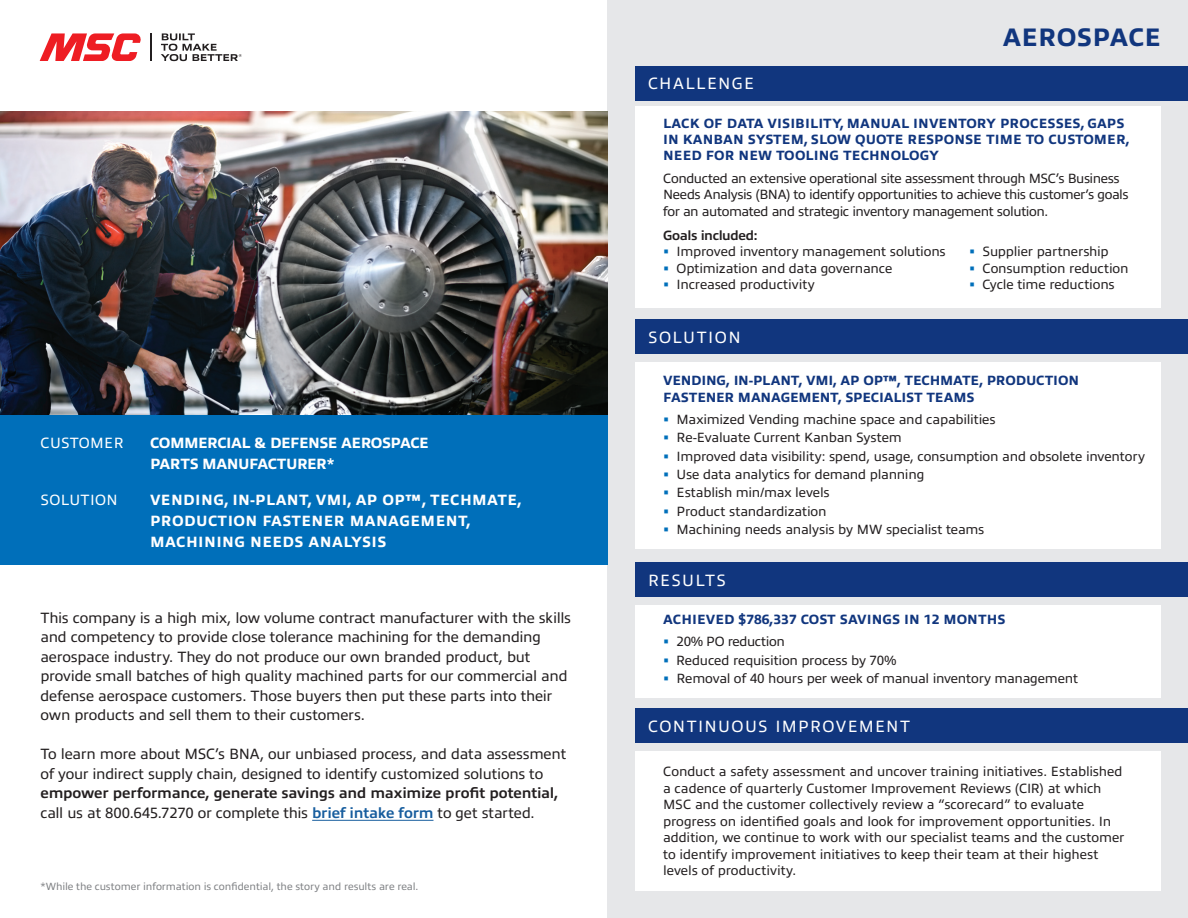
<style>
.page{position:relative;width:1188px;height:918px;background:#fff}
.page>*{position:absolute;margin:0;border:0;box-sizing:border-box;transform-origin:0 0}
.t1{font:800 25.5px "Allumi Std";letter-spacing:.005em;color:#11367e}
.t2{font:16.5px "Allumi Std";letter-spacing:.085em;color:#fff}
.t3{font:15px/19.5px "Allumi Std";letter-spacing:-.015em;color:#231f20}
.t4{font:700 15px/19.5px "Allumi Std";letter-spacing:-.01em;color:#231f20}
.t5{font:800 15px/21px "Allumi Std";letter-spacing:.025em;color:#fff}
.t6{font:800 15px/21px "Allumi Std";letter-spacing:-.035em;color:#fff}
.t7{font:15px "Allumi Std";letter-spacing:.025em;color:#fff}
.t8{font:13.5px/16.5px "Allumi Std";letter-spacing:-.01em;color:#231f20}
.t9{font:13.5px/16.5px "Allumi Std";letter-spacing:-.03em;color:#231f20}
.t10{font:800 13.5px/16.2px "Allumi Std";letter-spacing:.005em;color:#11367e}
.t11{font:800 13.5px/16.2px "Allumi Std";letter-spacing:-.015em;color:#11367e}
.t12{font:700 13.5px "Allumi Std";letter-spacing:-.025em;color:#231f20}
.t13{font:10.5px "Allumi Std";letter-spacing:-.005em;color:#808285}
.s1{font-weight:400}
.s2{color:#175d9e}
.s3{font-size:18px;color:#006fba}
</style>
<div class="page">
<div style="left:608px;top:0;width:580px;height:918px;background:#e6e7e9"></div>
<img style="left:0;top:111px;width:608px;height:305px">
<div style="left:0;top:416px;width:608px;height:149px;background:#006fba"></div>
<div style="left:635px;top:107px;width:526px;height:201px;background:#fff"></div>
<div style="left:635px;top:605px;width:526px;height:92px;background:#fff"></div>
<div style="left:635px;top:751px;width:526px;height:140px;background:#fff"></div>
<div style="left:635px;top:363px;width:526px;height:186px;background:#fff"></div>
<svg style="left:40px;top:33px;width:101px;height:28px"></svg>
<hr style="left:150px;top:33px;width:2px;height:28px;background:#231f20">
<svg style="left:161px;top:33px;width:81px;height:28px"></svg>
<hr style="left:312px;top:820px;width:121px;height:1px;background:#175d9e">
<div style="left:635px;top:66px;width:553px;height:34px;background:#11367e"></div>
<div style="left:635px;top:319px;width:553px;height:35px;background:#11367e"></div>
<div style="left:635px;top:562px;width:553px;height:35px;background:#11367e"></div>
<div style="left:635px;top:708px;width:553px;height:35px;background:#11367e"></div>
<p class="t7" style="left:40px;top:435px;width:85px">CUSTOMER</p>
<p class="t6" style="left:150px;top:433px;width:280px">COMMERCIAL &amp; DEFENSE AEROSPACE<br>PARTS MANUFACTURER*</p>
<p class="t7" style="left:40px;top:492px;width:79px">SOLUTION</p>
<p class="t5" style="left:150px;top:490px;width:373px">VENDING, IN-PLANT, VMI, AP OP™, TECHMATE,<br>PRODUCTION FASTENER MANAGEMENT,<br>MACHINING NEEDS ANALYSIS</p>
<p class="t3" style="left:40px;top:608px;width:532px">This company is a high mix, low volume contract manufacturer with the skills and competency to provide close tolerance machining for the demanding aerospace industry. They do not produce our own branded product, but provide small batches of high quality machined parts for our commercial and defense aerospace customers. Those buyers then put these parts into their own products and sell them to their customers.</p>
<p class="t3" style="left:40px;top:745px;width:527px">To learn more about MSC’s BNA, our unbiased process, and data assessment of your indirect supply chain, designed to identify customized solutions to</p>
<p class="t4" style="left:40px;top:784px;width:519px">empower performance, generate savings and maximize profit potential, <span class="s1">call us at 800.645.7270 or complete this</span> <span class="s2">brief intake form</span> <span class="s1">to get started.</span></p>
<p class="t13" style="left:40px;top:881px;width:380px">*While the customer information is confidential, the story and results are real.</p>
<p class="t2" style="left:648px;top:74px;width:108px">CHALLENGE</p>
<h1 class="t1" style="left:1003px;top:23px;width:160px">AEROSPACE</h1>
<p class="t10" style="left:663px;top:115px;width:468px">LACK OF DATA VISIBILITY, MANUAL INVENTORY PROCESSES, GAPS<br>IN KANBAN SYSTEM, SLOW QUOTE RESPONSE TIME TO CUSTOMER,<br>NEED FOR NEW TOOLING TECHNOLOGY</p>
<p class="t9" style="left:663px;top:170px;width:467px">Conducted an extensive operational site assessment through MSC’s Business<br>Needs Analysis (BNA) to identify opportunities to achieve this customer’s goals for an automated and strategic inventory management solution.</p>
<p class="t12" style="left:663px;top:228px;width:96px">Goals included:</p>
<p class="t8" style="left:663px;top:243px;width:284px"><span class="s3">•</span> Improved inventory management solutions</p>
<p class="t8" style="left:663px;top:260px;width:231px"><span class="s3">•</span> Optimization and data governance</p>
<p class="t8" style="left:663px;top:276px;width:153px"><span class="s3">•</span> Increased productivity</p>
<p class="t2" style="left:648px;top:328px;width:94px">SOLUTION</p>
<p class="t8" style="left:969px;top:243px;width:141px"><span class="s3">•</span> Supplier partnership</p>
<p class="t8" style="left:969px;top:260px;width:161px"><span class="s3">•</span> Consumption reduction</p>
<p class="t8" style="left:969px;top:276px;width:147px"><span class="s3">•</span> Cycle time reductions</p>
<p class="t11" style="left:663px;top:373px;width:417px">VENDING, IN-PLANT, VMI, AP OP™, TECHMATE, PRODUCTION<br>FASTENER MANAGEMENT, SPECIALIST TEAMS</p>
<p class="t8" style="left:663px;top:411px;width:334px"><span class="s3">•</span> Maximized Vending machine space and capabilities</p>
<p class="t8" style="left:663px;top:430px;width:240px"><span class="s3">•</span> Re-Evaluate Current Kanban System</p>
<p class="t8" style="left:663px;top:448px;width:483px"><span class="s3">•</span> Improved data visibility: spend, usage, consumption and obsolete inventory</p>
<p class="t8" style="left:663px;top:466px;width:263px"><span class="s3">•</span> Use data analytics for demand planning</p>
<p class="t8" style="left:663px;top:485px;width:168px"><span class="s3">•</span> Establish min/max levels</p>
<p class="t8" style="left:663px;top:503px;width:165px"><span class="s3">•</span> Product standardization</p>
<p class="t8" style="left:663px;top:521px;width:323px"><span class="s3">•</span> Machining needs analysis by MW specialist teams</p>
<p class="t2" style="left:648px;top:571px;width:80px">RESULTS</p>
<p class="t10" style="left:663px;top:611px;width:344px">ACHIEVED $786,337 COST SAVINGS IN 12 MONTHS</p>
<p class="t9" style="left:663px;top:633px;width:123px"><span class="s3">•</span> 20% PO reduction</p>
<p class="t8" style="left:663px;top:652px;width:235px"><span class="s3">•</span> Reduced requisition process by 70%</p>
<p class="t8" style="left:663px;top:670px;width:416px"><span class="s3">•</span> Removal of 40 hours per week of manual inventory management</p>
<p class="t2" style="left:648px;top:717px;width:264px">CONTINUOUS IMPROVEMENT</p>
<p class="t8" style="left:663px;top:763px;width:463px">Conduct a safety assessment and uncover training initiatives. Established a cadence of quarterly Customer Improvement Reviews (CIR) at which MSC and the customer collectively review a “scorecard” to evaluate progress on identified goals and look for improvement opportunities. In addition, we continue to work with our specialist teams and the customer to identify improvement initiatives to keep their team at their highest levels of productivity.</p>
</div>
